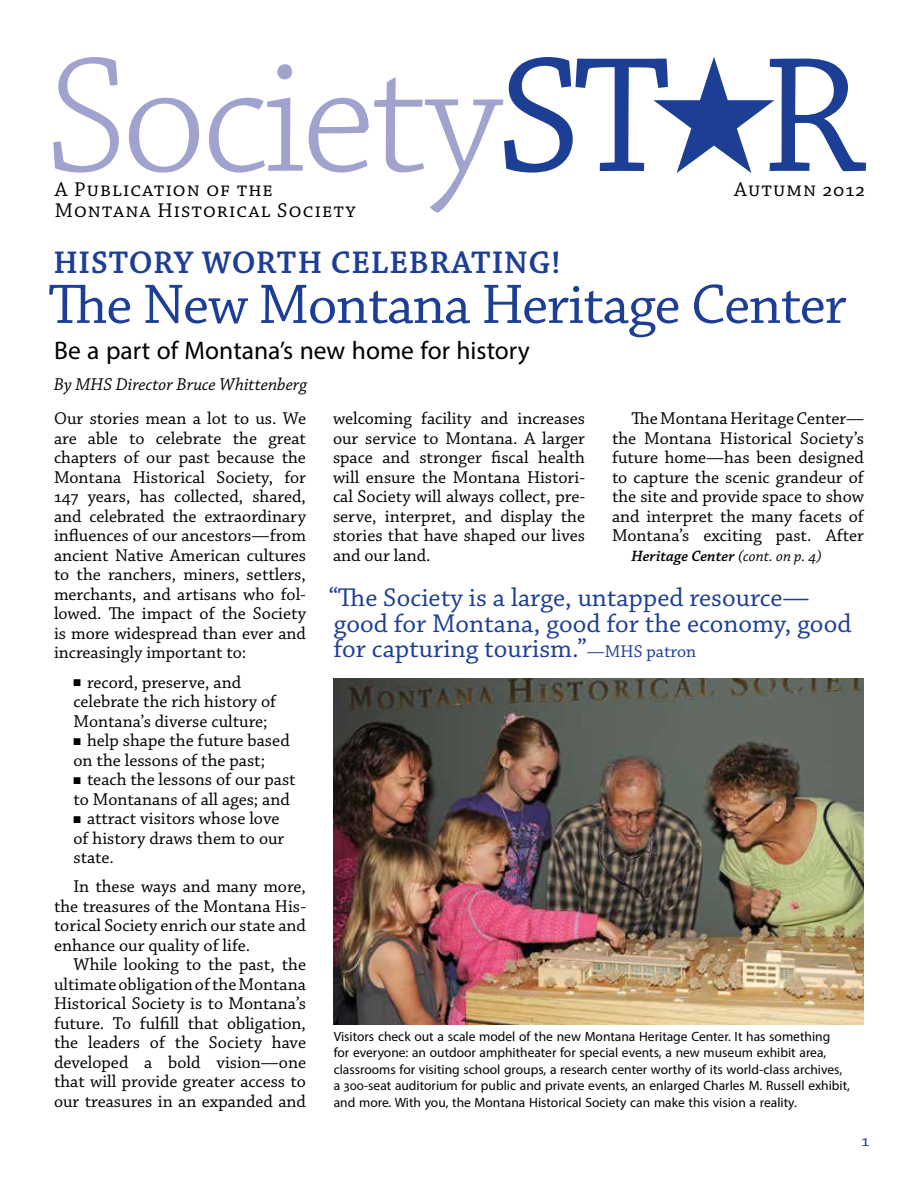
<style>
.page{position:relative;width:918px;height:1188px;background:#fff}
.page>*{position:absolute;margin:0;border:0;box-sizing:border-box;transform-origin:0 0}
.t1{font:300 172.5px "Chaparral Pro";letter-spacing:-.035em;color:#a1a3cf}
.t2{font:58.5px "Chaparral Pro";letter-spacing:-.02em;color:#1c3e94}
.t3{font:600 33px "Chaparral Pro";letter-spacing:.02em;color:#1c3e94}
.t4{font:27px/25.5px "Chaparral Pro";color:#1c3e94}
.t5{font:25.5px "Myriad Pro";color:#000}
.t6{font:21px/21px "Chaparral Pro";letter-spacing:.05em;color:#000}
.t7{font:18px/19.5px "Chaparral Pro";color:#000;text-align:justify}
.t8{font:italic 18px "Chaparral Pro";color:#000}
.t9{font:18px "Chaparral Pro";color:#1c3e94}
.t10{font:italic 600 15.75px "Chaparral Pro";color:#000}
.t11{font:13.5px/16.5px "Myriad Pro";color:#000}
.s1{font-weight:400;color:#1c3e94}
.s2{color:#1c3e94}
.s3{font-size:18px}
.s4{font-weight:400}
</style>
<div class="page">
<img style="left:333px;top:678px;width:531px;height:346px">
<h1 class="t1" style="left:46px;top:23px;width:809px">Society<span class="s1">St</span><span class="s2">★</span><span class="s1">r</span></h1>
<p class="t6" style="left:55px;top:180px;width:302px">A Publication of the<br>Montana Historical Society</p>
<p class="t6" style="left:734px;top:180px;width:132px">Autumn 2012</p>
<h3 class="t3" style="left:53px;top:244px;width:509px">HISTORY WORTH CELEBRATING!</h3>
<h2 class="t2" style="left:48px;top:272px;width:800px">The New Montana Heritage Center</h2>
<h3 class="t5" style="left:54px;top:335px;width:477px">Be a part of Montana’s new home for history</h3>
<p class="t8" style="left:54px;top:375px;width:255px">By MHS Director Bruce Whittenberg</p>
<p class="t7" style="left:54px;top:410px;width:254px">Our stories mean a lot to us. We are able to celebrate the great chapters of our past because the Montana Historical Society, for 147 years, has collected, shared, and celebrated the extraordinary influences of our ancestors—from ancient Native American cultures to the ranchers, miners, settlers, merchants, and artisans who fol&shy;lowed. The impact of the Society is more widespread than ever and increasingly important to:</p>
<p class="t7" style="left:73px;top:673px;width:204px;text-align:left">■ record, preserve, and celebrate the rich history of<br>Montana’s diverse culture;</p>
<p class="t7" style="left:73px;top:731px;width:218px">■ help shape the future based on the lessons of the past;</p>
<p class="t7" style="left:73px;top:770px;width:224px">■ teach the lessons of our past to Montanans of all ages; and</p>
<p class="t7" style="left:73px;top:809px;width:212px;text-align:left">■ attract visitors whose love of history draws them to our state.</p>
<p class="t7" style="left:54px;top:878px;width:253px;text-indent:19px">In these ways and many more, the treasures of the Montana His&shy;torical Society enrich our state and enhance our quality of life.</p>
<p class="t7" style="left:54px;top:956px;width:254px;text-indent:19px">While looking to the past, the ultimate obligation of the Montana Historical Society is to Montana’s future. To fulfill that obligation, the leaders of the Society have developed a bold vision—one that will provide greater access to our treasures in an expanded and</p>
<p class="t7" style="left:333px;top:410px;width:254px">welcoming facility and increases our service to Montana. A larger space and stronger fiscal health will ensure the Montana Histori&shy;cal Society will always collect, pre&shy;serve, interpret, and display the stories that have shaped our lives and our land.</p>
<p class="t7" style="left:612px;top:409px;width:254px;text-indent:19px">The Montana Heritage Center— the Montana Historical Society’s future home—has been designed to capture the scenic grandeur of the site and provide space to show and interpret the many facets of Montana’s exciting past. After</p>
<h3 class="t4" style="left:328px;top:586px;width:525px">“The Society is a large, untapped resource— good for Montana, good for the economy, good for capturing tourism.”<span class="s3">—MHS patron</span></h3>
<p class="t10" style="left:632px;top:547px;width:192px">Heritage Center <span class="s4">(cont. on p. 4)</span></p>
<p class="t11" style="left:334px;top:1028px;width:518px">Visitors check out a scale model of the new Montana Heritage Center. It has something<br>for everyone: an outdoor amphitheater for special events, a new museum exhibit area, classrooms for visiting school groups, a research center worthy of its world-class archives, a 300-seat auditorium for public and private events, an enlarged Charles M. Russell exhibit, and more. With you, the Montana Historical Society can make this vision a reality.</p>
<p class="t9" style="left:861px;top:1130px;width:9px">1</p>
</div>
